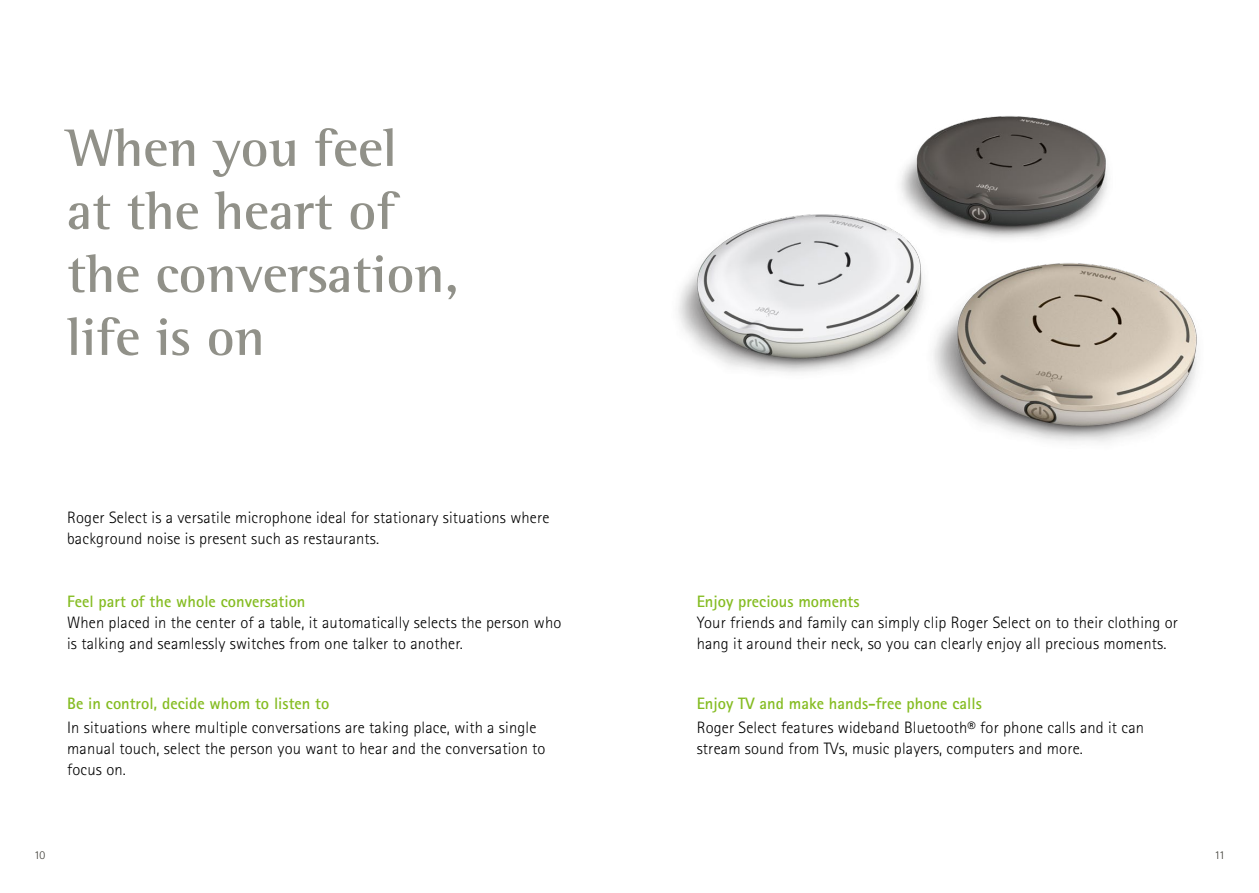
<style>
.page{position:relative;width:1259px;height:893px;background:#fff}
.page>*{position:absolute;margin:0;border:0;box-sizing:border-box;transform-origin:0 0}
.PHO_Headline_18pt_Gr{font:700 54px "Rotis Semi Serif Pro";color:#919189}
.PHO_Bodycopy_11pt_Bl{font:300 16.5px/21px "Rotis Sans Serif Pro";letter-spacing:.01em;color:#000}
.List_Paragraph{font:300 16.5px/21px "Rotis Sans Serif Pro";letter-spacing:.01em;color:#000}
.List_Paragraph-2{font:700 16.5px "Rotis Sans Serif Pro";color:#85bc22}
.t1{font:300 12px "Rotis Sans Serif Pro";color:#3b3a33}
.s1{font-weight:700;color:#85bc22}
</style>
<div class="page">
<img style="left:678px;top:116px;width:519px;height:326px">
<p class="PHO_Headline_18pt_Gr" style="left:67px;top:115px;width:331px">When you feel</p>
<p class="PHO_Headline_18pt_Gr" style="left:67px;top:178px;width:330px">at the heart of</p>
<p class="PHO_Headline_18pt_Gr" style="left:67px;top:241px;width:393px">the conversation,</p>
<p class="PHO_Headline_18pt_Gr" style="left:67px;top:304px;width:199px">life is on</p>
<p class="PHO_Bodycopy_11pt_Bl" style="left:67px;top:507px;width:484px">Roger Select is a versatile microphone ideal for stationary situations where background noise is present such as restaurants.</p>
<p class="List_Paragraph" style="left:67px;top:591px;width:496px"><span class="s1">Feel part of the whole conversation<br></span>When placed in the center of a table, it automatically selects the person who is talking and seamlessly switches from one talker to another.</p>
<p class="List_Paragraph-2" style="left:67px;top:693px;width:264px">Be in control, decide whom to listen to</p>
<p class="PHO_Bodycopy_11pt_Bl" style="left:67px;top:717px;width:480px">In situations where multiple conversations are taking place, with a single manual touch, select the person you want to hear and the conversation to focus on.</p>
<p class="List_Paragraph-2" style="left:696px;top:591px;width:164px">Enjoy precious moments</p>
<p class="PHO_Bodycopy_11pt_Bl" style="left:696px;top:612px;width:483px">Your friends and family can simply clip Roger Select on to their clothing or hang it around their neck, so you can clearly enjoy all precious moments.</p>
<p class="List_Paragraph-2" style="left:696px;top:693px;width:287px">Enjoy TV and make hands-free phone calls</p>
<p class="PHO_Bodycopy_11pt_Bl" style="left:696px;top:717px;width:449px">Roger Select features wideband Bluetooth® for phone calls and it can stream sound from TVs, music players, computers and more.</p>
<p class="t1" style="left:34px;top:848px;width:13px">10</p>
<p class="t1" style="left:1214px;top:848px;width:12px">11</p>
</div>
